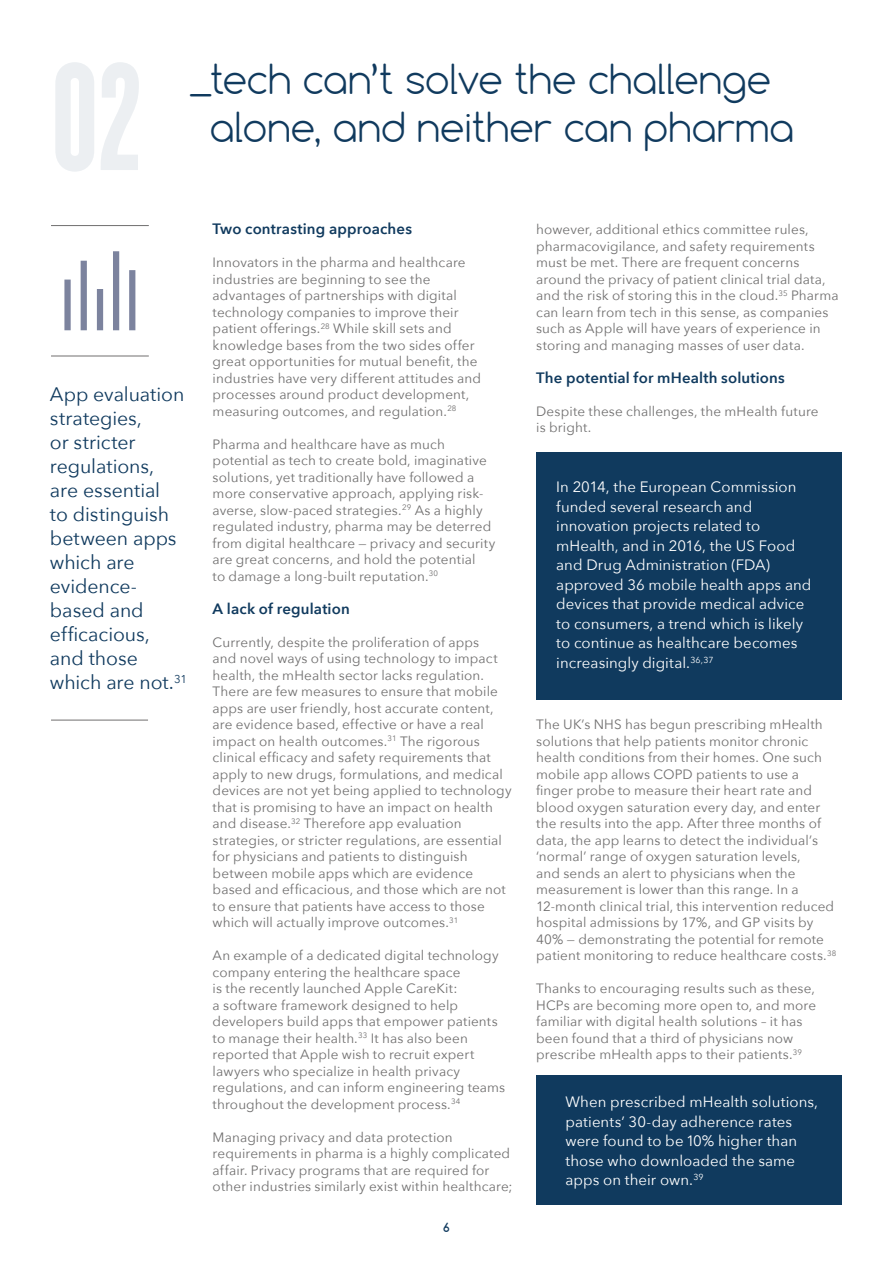
<style>
.page{position:relative;width:893px;height:1263px;background:#fff}
.page>*{position:absolute;margin:0;border:0;box-sizing:border-box;transform-origin:0 0}
.t1{font:300 39px/48px "Comfortaa";letter-spacing:.005em;color:#103a5e;text-align:center}
.t2{font:19.5px/24px "Avenir Next";letter-spacing:-.005em;color:#103a5e}
.t3{font:15px/19.5px "Avenir Next";letter-spacing:.005em;color:#fff}
.t4{font:600 15px "Avenir Next";letter-spacing:.01em;color:#103a5e}
.t5{font:13.5px/16.5px "Avenir Next";letter-spacing:.01em;color:#706f6f}
.t6{font:700 12px "Comfortaa";color:#103a5e}
</style>
<div class="page">
<div style="left:536px;top:1075px;width:306px;height:130px;background:#103a5e"></div>
<div style="left:536px;top:452px;width:306px;height:247px;background:#103a5e"></div>
<hr style="left:51px;top:225px;width:98px;height:1px;background:#706f6f">
<hr style="left:51px;top:356px;width:98px;height:1px;background:#706f6f">
<div style="left:129px;top:270px;width:6px;height:60px;background:#7c839e"></div>
<div style="left:113px;top:251px;width:6px;height:79px;background:#7c839e"></div>
<div style="left:97px;top:289px;width:6px;height:41px;background:#7c839e"></div>
<div style="left:81px;top:261px;width:6px;height:69px;background:#7c839e"></div>
<div style="left:64px;top:280px;width:7px;height:50px;background:#7c839e"></div>
<hr style="left:51px;top:720px;width:97px;height:1px;background:#706f6f">
<h1 class="t1" style="left:191px;top:55px;width:604px">_tech can’t solve the challenge alone, and neither can pharma</h1>
<h2 class="t2" style="left:50px;top:382px;width:139px">App evaluation strategies,<br>or stricter regulations, are essential<br>to distinguish between apps which are evidence&shy;based and efficacious, and those which are not.<sup>31</sup></h2>
<p class="t4" style="left:213px;top:216px;width:201px">Two contrasting approaches</p>
<p class="t5" style="left:213px;top:253px;width:270px">Innovators in the pharma and healthcare industries are beginning to see the advantages of partnerships with digital technology companies to improve their patient offerings.<sup>28</sup> While skill sets and knowledge bases from the two sides offer great opportunities for mutual benefit, the industries have very different attitudes and processes around product development, measuring outcomes, and regulation.<sup>28</sup></p>
<p class="t5" style="left:213px;top:435px;width:284px">Pharma and healthcare have as much potential as tech to create bold, imaginative solutions, yet traditionally have followed a more conservative approach, applying risk&shy;averse, slow-paced strategies.<sup>29</sup> As a highly regulated industry, pharma may be deterred from digital healthcare — privacy and security are great concerns, and hold the potential<br>to damage a long-built reputation.<sup>30</sup></p>
<p class="t4" style="left:213px;top:595px;width:139px">A lack of regulation</p>
<p class="t5" style="left:213px;top:633px;width:301px">Currently, despite the proliferation of apps<br>and novel ways of using technology to impact health, the mHealth sector lacks regulation.<br>There are few measures to ensure that mobile apps are user friendly, host accurate content, are evidence based, effective or have a real impact on health outcomes.<sup>31</sup> The rigorous clinical efficacy and safety requirements that apply to new drugs, formulations, and medical devices are not yet being applied to technology that is promising to have an impact on health and disease.<sup>32</sup> Therefore app evaluation strategies, or stricter regulations, are essential for physicians and patients to distinguish between mobile apps which are evidence based and efficacious, and those which are not to ensure that patients have access to those which will actually improve outcomes.<sup>31</sup></p>
<p class="t5" style="left:213px;top:946px;width:294px">An example of a dedicated digital technology company entering the healthcare space<br>is the recently launched Apple CareKit:<br>a software framework designed to help developers build apps that empower patients to manage their health.<sup>33</sup> It has also been reported that Apple wish to recruit expert lawyers who specialize in health privacy regulations, and can inform engineering teams throughout the development process.<sup>34</sup></p>
<p class="t5" style="left:213px;top:1128px;width:301px">Managing privacy and data protection requirements in pharma is a highly complicated affair. Privacy programs that are required for other industries similarly exist within healthcare;</p>
<p class="t6" style="left:443px;top:1219px;width:8px">6</p>
<p class="t5" style="left:536px;top:220px;width:304px">however, additional ethics committee rules, pharmacovigilance, and safety requirements must be met. There are frequent concerns around the privacy of patient clinical trial data, and the risk of storing this in the cloud.<sup>35</sup> Pharma can learn from tech in this sense, as companies such as Apple will have years of experience in storing and managing masses of user data.</p>
<p class="t4" style="left:536px;top:364px;width:250px">The potential for mHealth solutions</p>
<p class="t5" style="left:536px;top:402px;width:284px">Despite these challenges, the mHealth future is bright.</p>
<p class="t3" style="left:556px;top:476px;width:257px">In 2014, the European Commission funded several research and innovation projects related to mHealth, and in 2016, the US Food and Drug Administration (FDA) approved 36 mobile health apps and devices that provide medical advice to consumers, a trend which is likely to continue as healthcare becomes increasingly digital.<sup>36,37</sup></p>
<p class="t5" style="left:536px;top:715px;width:302px">The UK’s NHS has begun prescribing mHealth solutions that help patients monitor chronic health conditions from their homes. One such mobile app allows COPD patients to use a finger probe to measure their heart rate and blood oxygen saturation every day, and enter the results into the app. After three months of data, the app learns to detect the individual’s ‘normal’ range of oxygen saturation levels,<br>and sends an alert to physicians when the measurement is lower than this range. In a 12-month clinical trial, this intervention reduced hospital admissions by 17%, and GP visits by 40% — demonstrating the potential for remote patient monitoring to reduce healthcare costs.<sup>38</sup></p>
<p class="t5" style="left:536px;top:979px;width:281px">Thanks to encouraging results such as these, HCPs are becoming more open to, and more familiar with digital health solutions – it has been found that a third of physicians now prescribe mHealth apps to their patients.<sup>39</sup></p>
<p class="t3" style="left:565px;top:1091px;width:254px">When prescribed mHealth solutions, patients’ 30-day adherence rates were found to be 10% higher than those who downloaded the same apps on their own.<sup>39</sup></p>
</div>
